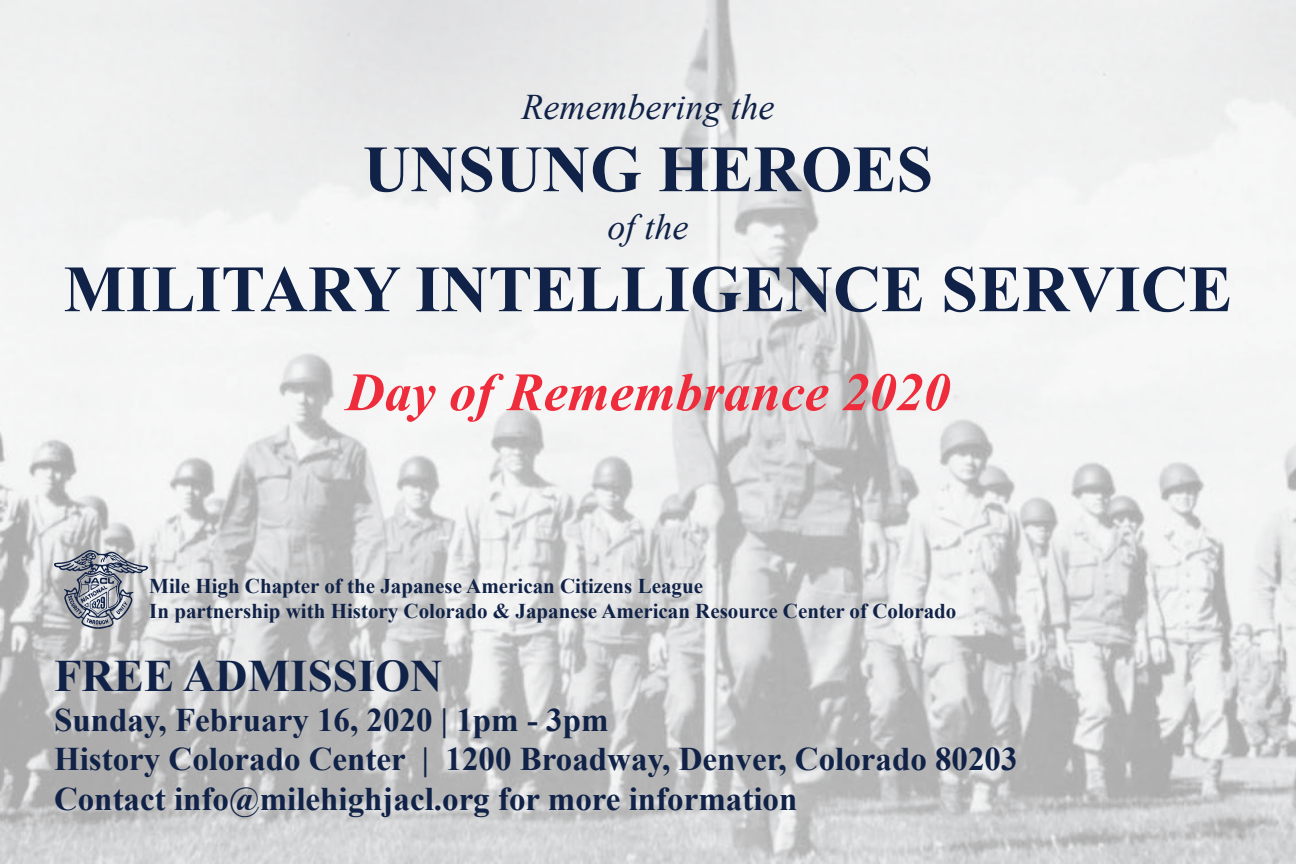
<style>
.page{position:relative;width:1296px;height:864px;background:#fff}
.page>*{position:absolute;margin:0;border:0;box-sizing:border-box;transform-origin:0 0}
.t1{font:700 66px "Times New Roman";color:#102247}
.t2{font:italic 700 54px "Times New Roman";color:#ee2c3b}
.t3{font:700 45px "Times New Roman";color:#102247}
.t4{font:italic 36px "Times New Roman";color:#102247}
.t5{font:700 33px/39.6px "Times New Roman";color:#102247}
.t6{font:700 21px/25.2px "Times New Roman";color:#102247}
</style>
<div class="page">
<img style="left:0;top:0;width:1296px;height:864px">
<svg style="left:54px;top:550px;width:94px;height:79px;background:#9ca0aa"></svg>
<p class="t4" style="left:522px;top:82px;width:254px">Remembering the</p>
<h1 class="t1" style="left:363px;top:123px;width:93px">Unsun</h1>
<h1 class="t1" style="left:590px;top:123px;width:165px">g Heroes</h1>
<p class="t4" style="left:608px;top:202px;width:82px">of the</p>
<h1 class="t1" style="left:64px;top:243px;width:509px">Military Intelli</h1>
<h1 class="t1" style="left:690px;top:243px;width:98px">gence</h1>
<h1 class="t1" style="left:941px;top:243px;width:213px">Service</h1>
<h2 class="t2" style="left:346px;top:354px;width:606px">Day of Remembrance 2020</h2>
<p class="t6" style="left:149px;top:573px;width:809px">Mile High Chapter of the Japanese American Citizens League<br>In partnership with History Colorado &amp; Japanese American Resource Center of Colorado</p>
<h3 class="t3" style="left:54px;top:645px;width:390px">FREE ADMISSION</h3>
<p class="t5" style="left:54px;top:699px;width:965px">Sunday, February 16, 2020 | 1pm - 3pm<br>History Colorado Center | 1200 Broadway, Denver, Colorado 80203<br>Contact info@milehighjacl.org for more information</p>
</div>
